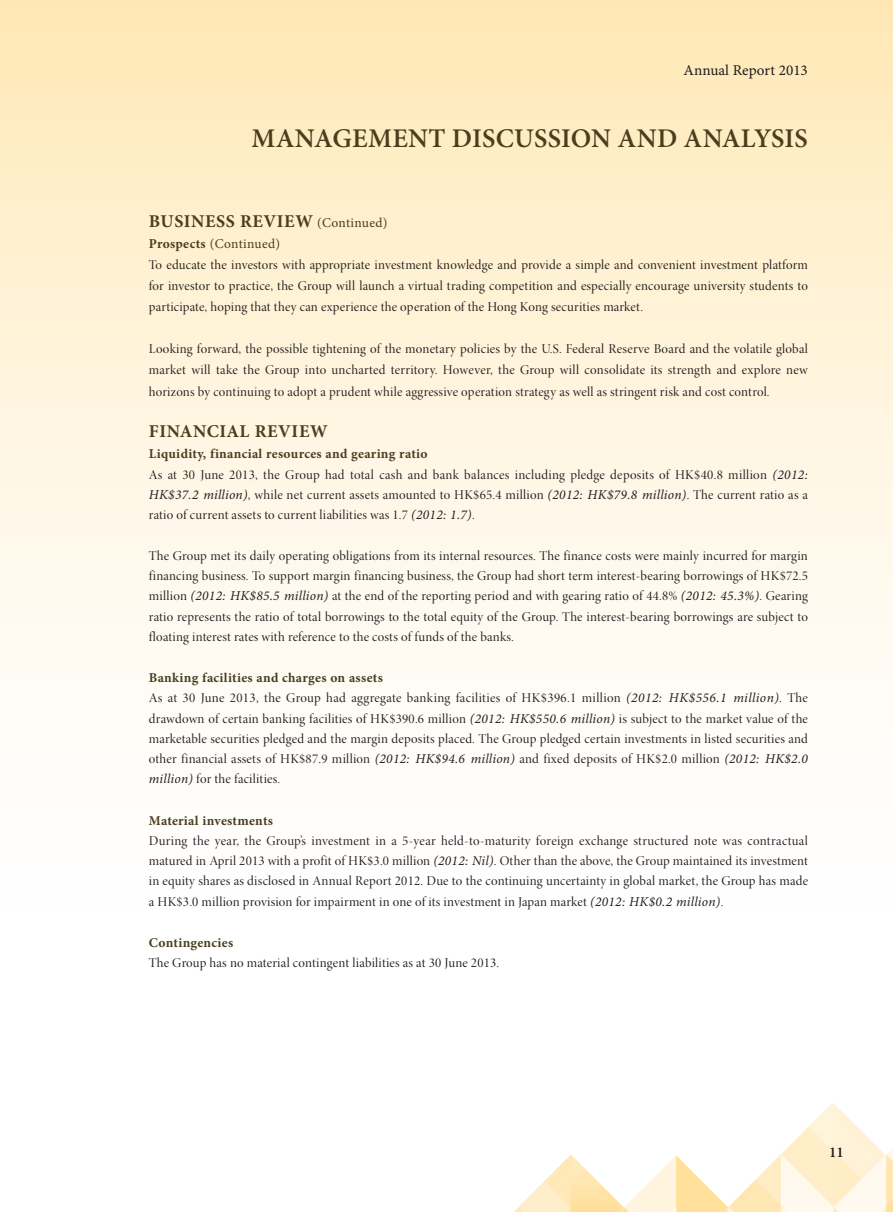
<style>
.page{position:relative;width:893px;height:1212px;background:#fff}
.page>*{position:absolute;margin:0;border:0;box-sizing:border-box;transform-origin:0 0}
.t1{font:600 27px "Minion Pro";letter-spacing:.01em;color:#4a3e1f}
.t2{font:700 18px "Minion Pro";letter-spacing:.03em;color:#4a3e1f}
.t3{font:15px "Minion Pro Capt";color:#231f20}
.t4{font:600 15px "Minion Pro";color:#231f20}
.t5{font:13.5px/20.2px "Minion Pro Disp";letter-spacing:.015em;color:#231f20;text-align:justify}
.t6{font:700 13.5px "Minion Pro";letter-spacing:.02em;color:#4a3e1f}
.t7{font:13.5px "Minion Pro";letter-spacing:.025em;color:#4a3e1f}
.s1{font-weight:400;font-size:13.5px}
.s2{font-weight:700}
.s3{font-family:"Minion Pro";font-style:italic}
</style>
<div class="page">
<div style="left:0;top:0;width:893px;height:1212px;background:linear-gradient(to bottom,#ffebc1,#fff)"></div>
<img style="left:506px;top:1102px;width:387px;height:110px">
<p class="t3" style="left:683px;top:61px;width:126px">Annual Report 2013</p>
<h1 class="t1" style="left:252px;top:120px;width:558px">MANAGEMENT DISCUSSION AND ANALYSIS</h1>
<h2 class="t2" style="left:149px;top:209px;width:240px">BUSINESS REVIEW <span class="s1">(Continued)</span></h2>
<p class="t7" style="left:149px;top:235px;width:133px"><span class="s2">Prospects</span> (Continued)</p>
<p class="t5" style="left:149px;top:255px;width:661px;line-height:21px">To educate the investors with appropriate investment knowledge and provide a simple and convenient investment platform for investor to practice, the Group will launch a virtual trading competition and especially encourage university students to participate, hoping that they can experience the operation of the Hong Kong securities market.</p>
<p class="t5" style="left:149px;top:339px;width:661px;line-height:21px">Looking forward, the possible tightening of the monetary policies by the U.S. Federal Reserve Board and the volatile global market will take the Group into uncharted territory. However, the Group will consolidate its strength and explore new horizons by continuing to adopt a prudent while aggressive operation strategy as well as stringent risk and cost control.</p>
<h2 class="t2" style="left:149px;top:419px;width:180px">FINANCIAL REVIEW</h2>
<p class="t6" style="left:149px;top:445px;width:280px">Liquidity, financial resources and gearing ratio</p>
<p class="t5" style="left:149px;top:465px;width:661px">As at 30 June 2013, the Group had total cash and bank balances including pledge deposits of HK$40.8 million <span class="s3">(2012:<br>HK$37.2 million)</span>, while net current assets amounted to HK$65.4 million <span class="s3">(2012: HK$79.8 million)</span>. The current ratio as a ratio of current assets to current liabilities was 1.7 <span class="s3">(2012: 1.7)</span>.</p>
<p class="t5" style="left:149px;top:546px;width:661px">The Group met its daily operating obligations from its internal resources. The finance costs were mainly incurred for margin financing business. To support margin financing business, the Group had short term interest-bearing borrowings of HK$72.5 million <span class="s3">(2012: HK$85.5 million)</span> at the end of the reporting period and with gearing ratio of 44.8% <span class="s3">(2012: 45.3%)</span>. Gearing ratio represents the ratio of total borrowings to the total equity of the Group. The interest-bearing borrowings are subject to floating interest rates with reference to the costs of funds of the banks.</p>
<p class="t6" style="left:149px;top:668px;width:236px">Banking facilities and charges on assets</p>
<p class="t5" style="left:149px;top:688px;width:661px">As at 30 June 2013, the Group had aggregate banking facilities of HK$396.1 million <span class="s3">(2012: HK$556.1 million)</span>. The drawdown of certain banking facilities of HK$390.6 million <span class="s3">(2012: HK$550.6 million)</span> is subject to the market value of the marketable securities pledged and the margin deposits placed. The Group pledged certain investments in listed securities and other financial assets of HK$87.9 million <span class="s3">(2012: HK$94.6 million)</span> and fixed deposits of HK$2.0 million <span class="s3">(2012: HK$2.0 million)</span> for the facilities.</p>
<p class="t6" style="left:149px;top:811px;width:126px">Material investments</p>
<p class="t5" style="left:149px;top:831px;width:661px">During the year, the Group’s investment in a 5-year held-to-maturity foreign exchange structured note was contractual matured in April 2013 with a profit of HK$3.0 million <span class="s3">(2012: Nil)</span>. Other than the above, the Group maintained its investment in equity shares as disclosed in Annual Report 2012. Due to the continuing uncertainty in global market, the Group has made a HK$3.0 million provision for impairment in one of its investment in Japan market <span class="s3">(2012: HK$0.2 million)</span>.</p>
<p class="t6" style="left:149px;top:933px;width:86px">Contingencies</p>
<p class="t5" style="left:149px;top:953px;width:352px">The Group has no material contingent liabilities as at 30 June 2013.</p>
<p class="t4" style="left:829px;top:1142px;width:16px">11</p>
</div>
